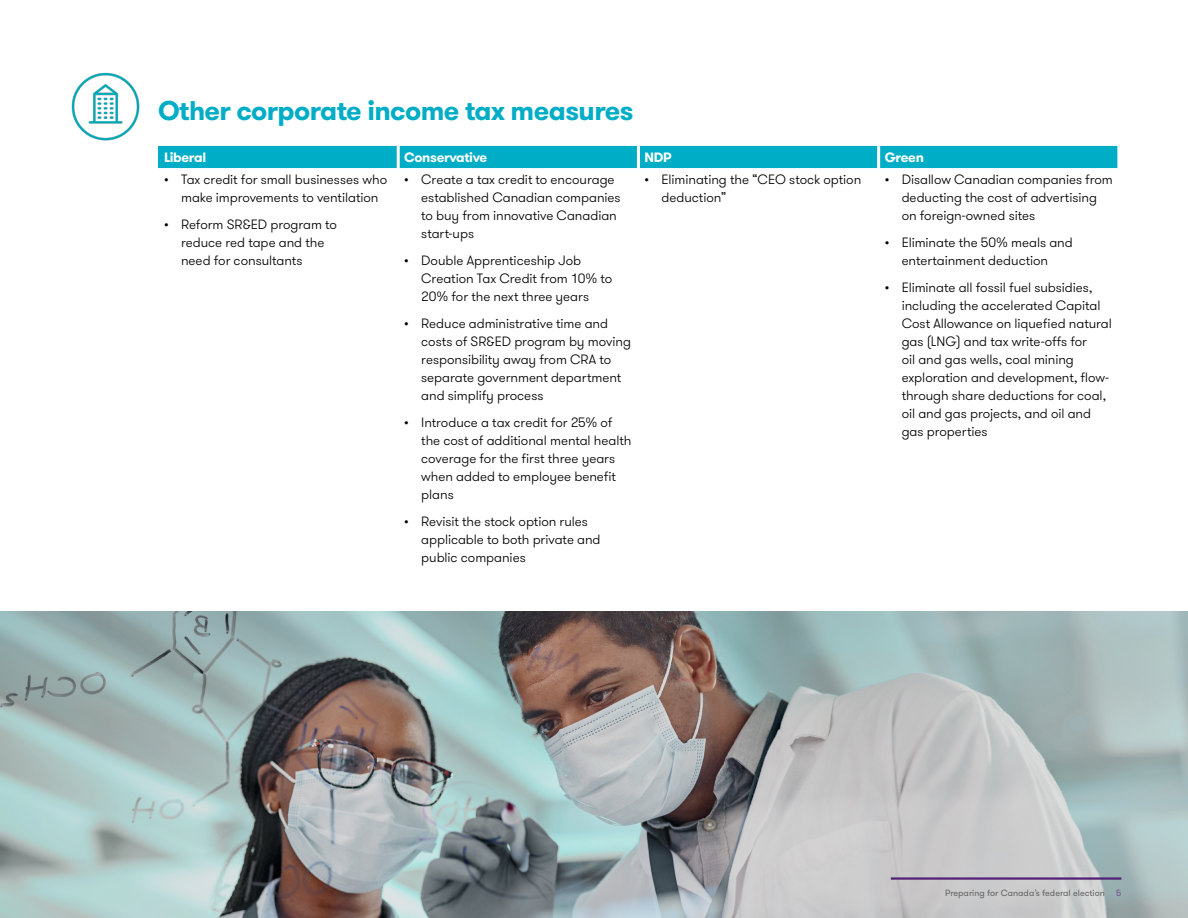
<style>
.page{position:relative;width:1188px;height:918px;background:#fff}
.page>*{position:absolute;margin:0;border:0;box-sizing:border-box;transform-origin:0 0}
.t1{font:700 27px "GT Walsheim Pro";letter-spacing:-.02em;color:#00adc6}
.t2{font:300 13.5px/18px "GT Walsheim Pro";letter-spacing:-.005em;color:#000}
.t3{font:700 13.5px "GT Walsheim Pro";letter-spacing:-.025em;color:#fff}
.t4{font:9px "GT Walsheim Pro";color:#646363}
.t5{font:9px "GT Walsheim Pro";color:#754e93}
</style>
<div class="page">
<svg style="left:0;top:611px;width:1188px;height:307px;background:#9faaa9"></svg>
<div style="left:158px;top:146px;width:959px;height:22px;background:#00adc6"></div>
<hr style="left:397px;top:146px;width:3px;height:22px;background:#fff">
<hr style="left:637px;top:146px;width:3px;height:22px;background:#fff">
<hr style="left:877px;top:146px;width:3px;height:22px;background:#fff">
<img style="left:71px;top:72px;width:69px;height:69px">
<hr style="left:891px;top:877px;width:230px;height:3px;background:#512178">
<h1 class="t1" style="left:158px;top:93px;width:477px">Other corporate income tax measures</h1>
<p class="t3" style="left:164px;top:149px;width:44px">Liberal</p>
<p class="t3" style="left:404px;top:149px;width:84px">Conservative</p>
<p class="t3" style="left:644px;top:149px;width:29px">NDP</p>
<p class="t3" style="left:885px;top:149px;width:41px">Green</p>
<p class="t2" style="left:181px;top:171px;width:208px;text-indent:-17px">• Tax credit for small businesses who make improvements to ventilation</p>
<p class="t2" style="left:181px;top:216px;width:157px;text-indent:-17px">• Reform SR&amp;ED program to reduce red tape and the need for consultants</p>
<p class="t2" style="left:661px;top:171px;width:201px;text-indent:-17px">• Eliminating the “CEO stock option deduction”</p>
<p class="t2" style="left:902px;top:171px;width:213px;text-indent:-17px">• Disallow Canadian companies from deducting the cost of advertising on foreign-owned sites</p>
<p class="t2" style="left:885px;top:234px;width:190px;text-align:center">• Eliminate the 50% meals and entertainment deduction</p>
<p class="t2" style="left:902px;top:279px;width:212px;text-indent:-17px">• Eliminate all fossil fuel subsidies, including the accelerated Capital<br>Cost Allowance on liquefied natural gas (LNG) and tax write-offs for<br>oil and gas wells, coal mining exploration and development, flow&shy;through share deductions for coal, oil and gas projects, and oil and gas properties</p>
<p class="t2" style="left:421px;top:171px;width:201px;text-indent:-17px">• Create a tax credit to encourage established Canadian companies to buy from innovative Canadian start-ups</p>
<p class="t2" style="left:421px;top:252px;width:193px;text-indent:-17px">• Double Apprenticeship Job<br>Creation Tax Credit from 10% to<br>20% for the next three years</p>
<p class="t2" style="left:421px;top:315px;width:211px;text-indent:-17px">• Reduce administrative time and costs of SR&amp;ED program by moving responsibility away from CRA to separate government department and simplify process</p>
<p class="t2" style="left:421px;top:414px;width:212px;text-indent:-17px">• Introduce a tax credit for 25% of the cost of additional mental health coverage for the first three years when added to employee benefit plans</p>
<p class="t2" style="left:421px;top:513px;width:181px;text-indent:-17px">• Revisit the stock option rules applicable to both private and public companies</p>
<p class="t4" style="left:945px;top:887px;width:161px">Preparing for Canada’s federal election</p>
<p class="t5" style="left:1116px;top:887px;width:7px">5</p>
</div>
